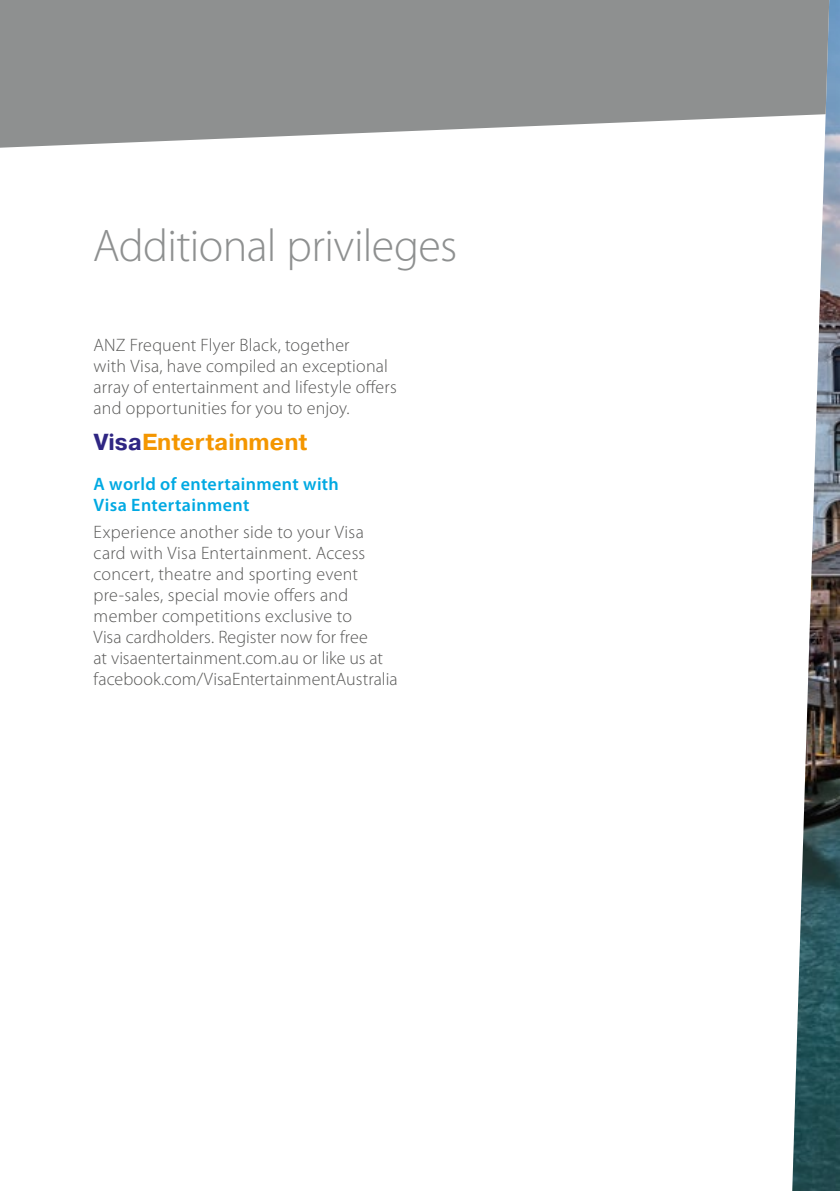
<style>
.page{position:relative;width:840px;height:1191px;background:#fff}
.page>*{position:absolute;margin:0;border:0;box-sizing:border-box;transform-origin:0 0}
.t1{font:300 46px "Myriad Pro";letter-spacing:-.015em;color:#8e9090}
.t2{font:700 23.2px "Visa";color:#f49600}
.t3{font:300 18px/21px "Myriad Pro";letter-spacing:.01em;color:#575756}
.t4{font:600 18px/21px "Myriad Pro";letter-spacing:.02em;color:#00a9e2}
.s1{color:#2f2683}
</style>
<div class="page">
<img style="left:792px;top:0;width:47px;height:1191px">
<svg style="left:0;top:0;width:828px;height:148px;fill:#8e9090"></svg>
<h1 class="t1" style="left:93px;top:218px;width:366px">Additional privileges</h1>
<p class="t3" style="left:93px;top:334px;width:304px">ANZ Frequent Flyer Black, together<br>with Visa, have compiled an exceptional array of entertainment and lifestyle offers and opportunities for you to enjoy.</p>
<p class="t2" style="left:94px;top:427px;width:215px"><span class="s1">Visa</span>Entertainment</p>
<p class="t4" style="left:93px;top:473px;width:247px">A world of entertainment with<br>Visa Entertainment</p>
<p class="t3" style="left:93px;top:521px;width:305px">Experience another side to your Visa card with Visa Entertainment. Access concert, theatre and sporting event pre-sales, special movie offers and member competitions exclusive to<br>Visa cardholders. Register now for free<br>at visaentertainment.com.au or like us at facebook.com/VisaEntertainmentAustralia</p>
</div>
